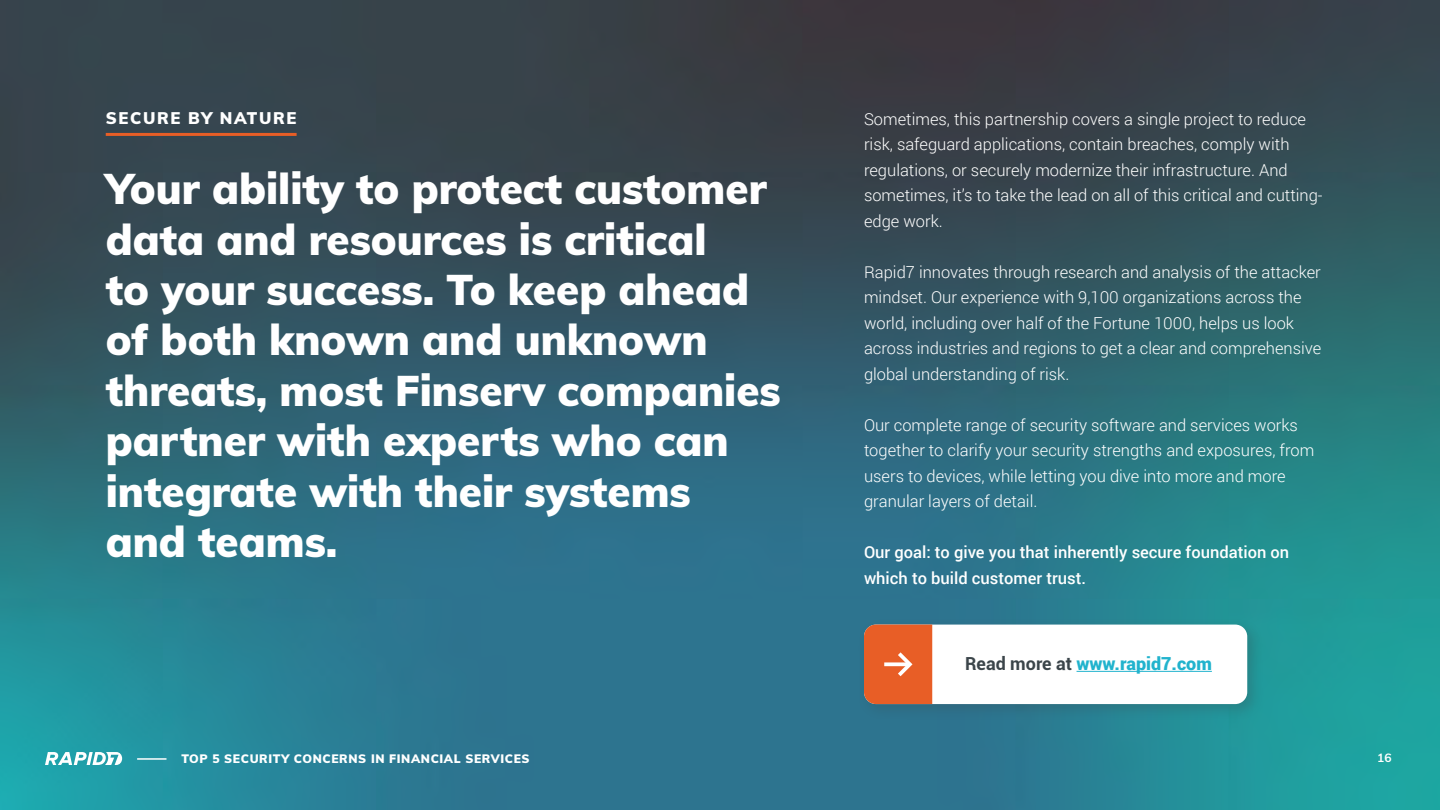
<style>
.page{position:relative;width:1440px;height:810px;background:#fff}
.page>*{position:absolute;margin:0;border:0;box-sizing:border-box;transform-origin:0 0}
.t1{font:900 42px/50.4px "Muli";color:#fff}
.t2{font:900 18px "Roboto";color:#21b3cd}
.t3{font:300 16.5px/25.5px "Roboto";color:#fff}
.t4{font:500 16.5px/25.5px "Roboto";color:#fff}
.t5{font:900 16.5px "Muli";letter-spacing:.1em;color:#fff}
.t6{font:900 12px "Muli";letter-spacing:.05em;color:#fff}
.t7{font:700 12px "Muli";color:#fff}
.s1{font-weight:700;color:#3b454a}
</style>
<div class="page">
<img style="left:0;top:0;width:1440px;height:810px">
<hr style="left:106px;top:133px;width:191px;height:3px;background:#e85e26">
<svg style="left:45px;top:752px;width:77px;height:13px"></svg>
<hr style="left:137px;top:758px;width:30px;height:2px;background:#fff">
<div style="left:857px;top:618px;width:407px;height:102px;background:#3b454a;opacity:.25"></div>
<div style="left:864px;top:625px;width:383px;height:79px;background:#fff;border-radius:12px"></div>
<hr style="left:1077px;top:671px;width:135px;height:1px;background:#21b3cd">
<div style="left:864px;top:625px;width:68px;height:79px;background:#e85e26"></div>
<svg style="left:884px;top:662px;width:25px;height:4px"></svg>
<p class="t5" style="left:106px;top:106px;width:192px">SECURE BY NATURE</p>
<h1 class="t1" style="left:106px;top:162px;width:677px">Your ability to protect customer data and resources is critical<br>to your success. To keep ahead of both known and unknown threats, most Finserv companies partner with experts who can integrate with their systems and teams.</h1>
<p class="t3" style="left:864px;top:106px;width:460px">Sometimes, this partnership covers a single project to reduce risk, safeguard applications, contain breaches, comply with regulations, or securely modernize their infrastructure. And sometimes, it’s to take the lead on all of this critical and cutting&shy;edge work.</p>
<p class="t3" style="left:864px;top:259px;width:459px">Rapid7 innovates through research and analysis of the attacker mindset. Our experience with 9,100 organizations across the world, including over half of the Fortune 1000, helps us look across industries and regions to get a clear and comprehensive global understanding of risk.</p>
<p class="t3" style="left:864px;top:411px;width:452px">Our complete range of security software and services works together to clarify your security strengths and exposures, from users to devices, while letting you dive into more and more granular layers of detail.</p>
<p class="t4" style="left:864px;top:539px;width:427px">Our goal: to give you that inherently secure foundation on which to build customer trust.</p>
<p class="t2" style="left:965px;top:651px;width:248px"><span class="s1">Read more at</span> www.rapid7.com</p>
<p class="t6" style="left:181px;top:750px;width:350px">TOP 5 SECURITY CONCERNS IN FINANCIAL SERVICES</p>
<p class="t7" style="left:1377px;top:749px;width:16px">16</p>
</div>
